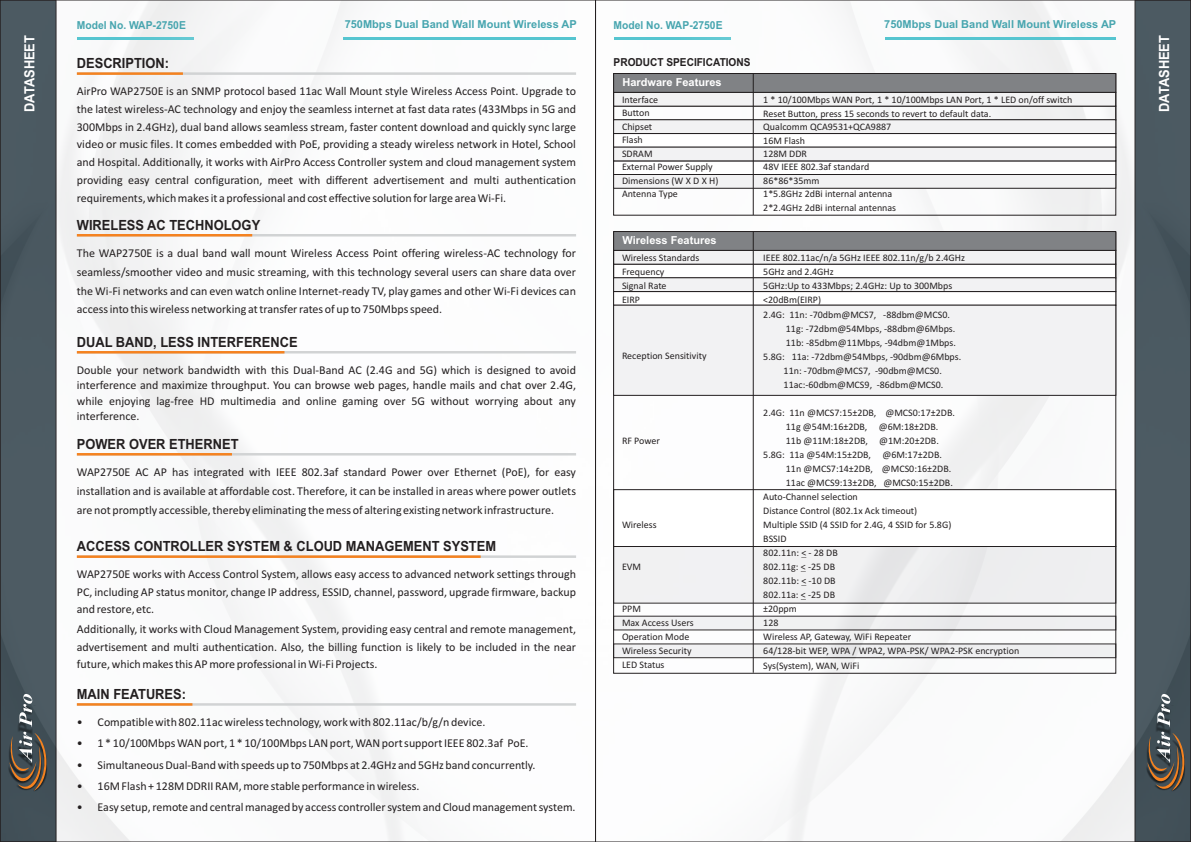
<style>
.page{position:relative;width:1191px;height:842px;background:#fff}
.page>*{position:absolute;margin:0;border:0;box-sizing:border-box;transform-origin:0 0}
.t1{font:700 14px "Arial";color:#231f20;scale:.92 1}
.t2{font:700 14px "Arial";color:#fff;scale:.92 1}
.t3{font:12px/21.3px "Calibri";color:#231f20;text-align:justify}
.t4{font:700 11px "Arial";color:#47a5af}
.t5{font:700 11px "Arial";color:#47a5af;scale:.94 1}
.t6{font:700 11px "Arial";color:#fff}
.t7{font:700 11px "Arial";color:#231f20;scale:.92 1}
.t8{font:10px/13.4px "Calibri";color:#231f20}
</style>
<div class="page">
<img style="left:2px;top:2px;width:1132px;height:838px">
<div style="left:8px;top:705px;width:39px;height:86px;background:#404f57"></div>
<svg style="left:9px;top:694px;width:40px;height:98px"></svg>
<svg style="left:1134px;top:2px;width:55px;height:838px;background:#505d64"></svg>
<div style="left:1146px;top:705px;width:39px;height:86px;background:#231f20;opacity:.79"></div>
<svg style="left:1147px;top:694px;width:39px;height:98px;background:#5a5a57"></svg>
<svg style="left:77px;top:72px;width:499px;height:3px"></svg>
<hr style="left:344px;top:37px;width:232px;height:2px;background:#56c5d0">
<hr style="left:77px;top:37px;width:117px;height:2px;background:#56c5d0">
<hr style="left:885px;top:37px;width:230px;height:2px;background:#56c5d0">
<hr style="left:613px;top:37px;width:117px;height:2px;background:#56c5d0">
<svg style="left:77px;top:234px;width:499px;height:2px"></svg>
<svg style="left:77px;top:351px;width:499px;height:2px"></svg>
<svg style="left:77px;top:453px;width:499px;height:2px"></svg>
<svg style="left:77px;top:555px;width:499px;height:3px"></svg>
<svg style="left:613px;top:73px;width:503px;height:116px"></svg>
<hr style="left:753px;top:74px;width:1px;height:141px;background:#231f20">
<svg style="left:613px;top:231px;width:503px;height:74px"></svg>
<div style="left:613px;top:305px;width:503px;height:91px;background:#f2f2f3"></div>
<hr style="left:753px;top:232px;width:1px;height:441px;background:#231f20">
<svg style="left:613px;top:489px;width:503px;height:115px"></svg>
<svg style="left:77px;top:703px;width:499px;height:3px"></svg>
<p class="t2" style="left:24px;top:112px;width:85px;rotate:-90deg">DATASHEET</p>
<p class="t5" style="left:77px;top:21px;width:117px">Model No. WAP-2750E</p>
<p class="t4" style="left:345px;top:20px;width:233px">750Mbps Dual Band Wall Mount Wireless AP</p>
<p class="t5" style="left:613px;top:21px;width:117px">Model No. WAP-2750E</p>
<p class="t4" style="left:884px;top:20px;width:233px">750Mbps Dual Band Wall Mount Wireless AP</p>
<p class="t1" style="left:77px;top:58px;width:102px">DESCRIPTION:</p>
<p class="t3" style="left:77px;top:83px;width:500px;line-height:17.8px">AirPro WAP2750E is an SNMP protocol based 11ac Wall Mount style Wireless Access Point. Upgrade to the latest wireless-AC technology and enjoy the seamless internet at fast data rates (433Mbps in 5G and 300Mbps in 2.4GHz), dual band allows seamless stream, faster content download and quickly sync large video or music files. It comes embedded with PoE, providing a steady wireless network in Hotel, School and Hospital. Additionally, it works with AirPro Access Controller system and cloud management system providing easy central configuration, meet with different advertisement and multi authentication requirements, which makes it a professional and cost effective solution for large area Wi-Fi.</p>
<p class="t1" style="left:77px;top:220px;width:201px">WIRELESS AC TECHNOLOGY</p>
<p class="t3" style="left:77px;top:244px;width:500px;line-height:18.9px">The WAP2750E is a dual band wall mount Wireless Access Point offering wireless-AC technology for seamless/smoother video and music streaming, with this technology several users can share data over the Wi-Fi networks and can even watch online Internet-ready TV, play games and other Wi-Fi devices can access into this wireless networking at transfer rates of up to 750Mbps speed.</p>
<p class="t1" style="left:77px;top:337px;width:241px">DUAL BAND, LESS INTERFERENCE</p>
<p class="t3" style="left:77px;top:363px;width:500px;line-height:15.6px">Double your network bandwidth with this Dual-Band AC (2.4G and 5G) which is designed to avoid interference and maximize throughput. You can browse web pages, handle mails and chat over 2.4G, while enjoying lag-free HD multimedia and online gaming over 5G without worrying about any interference.</p>
<p class="t1" style="left:77px;top:439px;width:177px">POWER OVER ETHERNET</p>
<p class="t3" style="left:77px;top:463px;width:500px;line-height:18.9px">WAP2750E AC AP has integrated with IEEE 802.3af standard Power over Ethernet (PoE), for easy installation and is available at affordable cost. Therefore, it can be installed in areas where power outlets are not promptly accessible, thereby eliminating the mess of altering existing network infrastructure.</p>
<p class="t1" style="left:77px;top:541px;width:457px">ACCESS CONTROLLER SYSTEM &amp; CLOUD MANAGEMENT SYSTEM</p>
<p class="t3" style="left:77px;top:566px;width:500px;line-height:17.6px">WAP2750E works with Access Control System, allows easy access to advanced network settings through PC, including AP status monitor, change IP address, ESSID, channel, password, upgrade firmware, backup and restore, etc.</p>
<p class="t3" style="left:77px;top:621px;width:500px;line-height:17.6px">Additionally, it works with Cloud Management System, providing easy central and remote management, advertisement and multi authentication. Also, the billing function is likely to be included in the near future, which makes this AP more professional in Wi-Fi Projects.</p>
<p class="t1" style="left:77px;top:689px;width:120px">MAIN FEATURES:</p>
<p class="t3" style="left:98px;top:712px;width:479px;text-align:left;text-indent:-21px">• Compatible with 802.11ac wireless technology, work with 802.11ac/b/g/n device.<br>1 * 10/100Mbps WAN port, 1 * 10/100Mbps LAN port, WAN port support IEEE 802.3af PoE.<br>Simultaneous Dual-Band with speeds up to 750Mbps at 2.4GHz and 5GHz band concurrently.<br>16M Flash + 128M DDRII RAM, more stable performance in wireless.<br>Easy setup, remote and central managed by access controller system and Cloud management system.</p>
<p class="t3" style="left:77px;top:733px;width:7px">• • • •</p>
<p class="t7" style="left:613px;top:58px;width:150px">PRODUCT SPECIFICATIONS</p>
<p class="t6" style="left:622px;top:78px;width:101px">Hardware Features</p>
<p class="t8" style="left:622px;top:94px;width:98px">Interface<br>Button<br>Chipset<br>Flash<br>SDRAM<br>External Power Supply<br>Dimensions (W X D X H)<br>Antenna Type</p>
<p class="t6" style="left:622px;top:236px;width:96px">Wireless Features</p>
<p class="t8" style="left:622px;top:251px;width:79px;line-height:14px">Wireless Standards<br>Frequency<br>Signal Rate<br>EIRP</p>
<p class="t8" style="left:622px;top:350px;width:86px">Reception Sensitivity</p>
<p class="t8" style="left:622px;top:434px;width:40px">RF Power</p>
<p class="t8" style="left:622px;top:519px;width:36px">Wireless</p>
<p class="t8" style="left:622px;top:561px;width:21px">EVM</p>
<p class="t8" style="left:622px;top:602px;width:73px;line-height:14px">PPM<br>Max Access Users<br>Operation Mode<br>Wireless Security<br>LED Status</p>
<p class="t8" style="left:763px;top:94px;width:311px">1 * 10/100Mbps WAN Port, 1 * 10/100Mbps LAN Port, 1 * LED on/off switch<br>Reset Button, press 15 seconds to revert to default data.<br>Qualcomm QCA9531+QCA9887<br>16M Flash<br>128M DDR<br>48V IEEE 802.3af standard<br>86*86*35mm<br>1*5.8GHz 2dBi internal antenna<br>2*2.4GHz 2dBi internal antennas</p>
<p class="t8" style="left:763px;top:252px;width:203px;line-height:14px">IEEE 802.11ac/n/a 5GHz IEEE 802.11n/g/b 2.4GHz<br>5GHz and 2.4GHz<br>5GHz:Up to 433Mbps; 2.4GHz: Up to 300Mbps &lt;20dBm(EIRP)<br>2.4G: 11n: -70dbm@MCS7, -88dbm@MCS0.</p>
<p class="t8" style="left:786px;top:322px;width:171px">11g: -72dbm@54Mbps, -88dbm@6Mbps.</p>
<p class="t8" style="left:786px;top:336px;width:172px">11b: -85dbm@11Mbps, -94dbm@1Mbps.</p>
<p class="t8" style="left:763px;top:350px;width:199px">5.8G: 11a: -72dbm@54Mbps, -90dbm@6Mbps.</p>
<p class="t8" style="left:783px;top:364px;width:160px">11n: -70dbm@MCS7, -90dbm@MCS0.</p>
<p class="t8" style="left:783px;top:378px;width:161px">11ac:-60dbm@MCS9, -86dbm@MCS0.</p>
<p class="t8" style="left:763px;top:407px;width:193px">2.4G: 11n @MCS7:15±2DB, @MCS0:17±2DB.</p>
<p class="t8" style="left:786px;top:421px;width:154px">11g @54M:16±2DB, @6M:18±2DB.</p>
<p class="t8" style="left:786px;top:435px;width:154px">11b @11M:18±2DB, @1M:20±2DB.</p>
<p class="t8" style="left:763px;top:449px;width:180px">5.8G: 11a @54M:15±2DB, @6M:17±2DB.</p>
<p class="t8" style="left:786px;top:463px;width:167px">11n @MCS7:14±2DB, @MCS0:16±2DB.</p>
<p class="t8" style="left:786px;top:477px;width:168px">11ac @MCS9:13±2DB, @MCS0:15±2DB.</p>
<p class="t8" style="left:763px;top:491px;width:96px">Auto-Channel selection</p>
<p class="t8" style="left:763px;top:505px;width:156px">Distance Control (802.1x Ack timeout)</p>
<p class="t8" style="left:763px;top:519px;width:190px">Multiple SSID (4 SSID for 2.4G, 4 SSID for 5.8G)</p>
<p class="t8" style="left:763px;top:533px;width:25px">BSSID</p>
<p class="t8" style="left:763px;top:547px;width:76px">802.11n: &lt; - 28 DB</p>
<p class="t8" style="left:763px;top:561px;width:73px">802.11g: &lt; -25 DB</p>
<p class="t8" style="left:763px;top:575px;width:74px">802.11b: &lt; -10 DB</p>
<p class="t8" style="left:763px;top:589px;width:73px">802.11a: &lt; -25 DB</p>
<p class="t8" style="left:763px;top:603px;width:35px">±20ppm</p>
<p class="t8" style="left:763px;top:617px;width:17px">128</p>
<p class="t8" style="left:763px;top:631px;width:149px">Wireless AP, Gateway, WiFi Repeater</p>
<p class="t8" style="left:763px;top:645px;width:257px">64/128-bit WEP, WPA / WPA2, WPA-PSK/ WPA2-PSK encryption</p>
<p class="t8" style="left:763px;top:659px;width:98px">Sys(System), WAN, WiFi</p>
<p class="t2" style="left:1159px;top:112px;width:85px;rotate:-90deg">DATASHEET</p>
</div>
